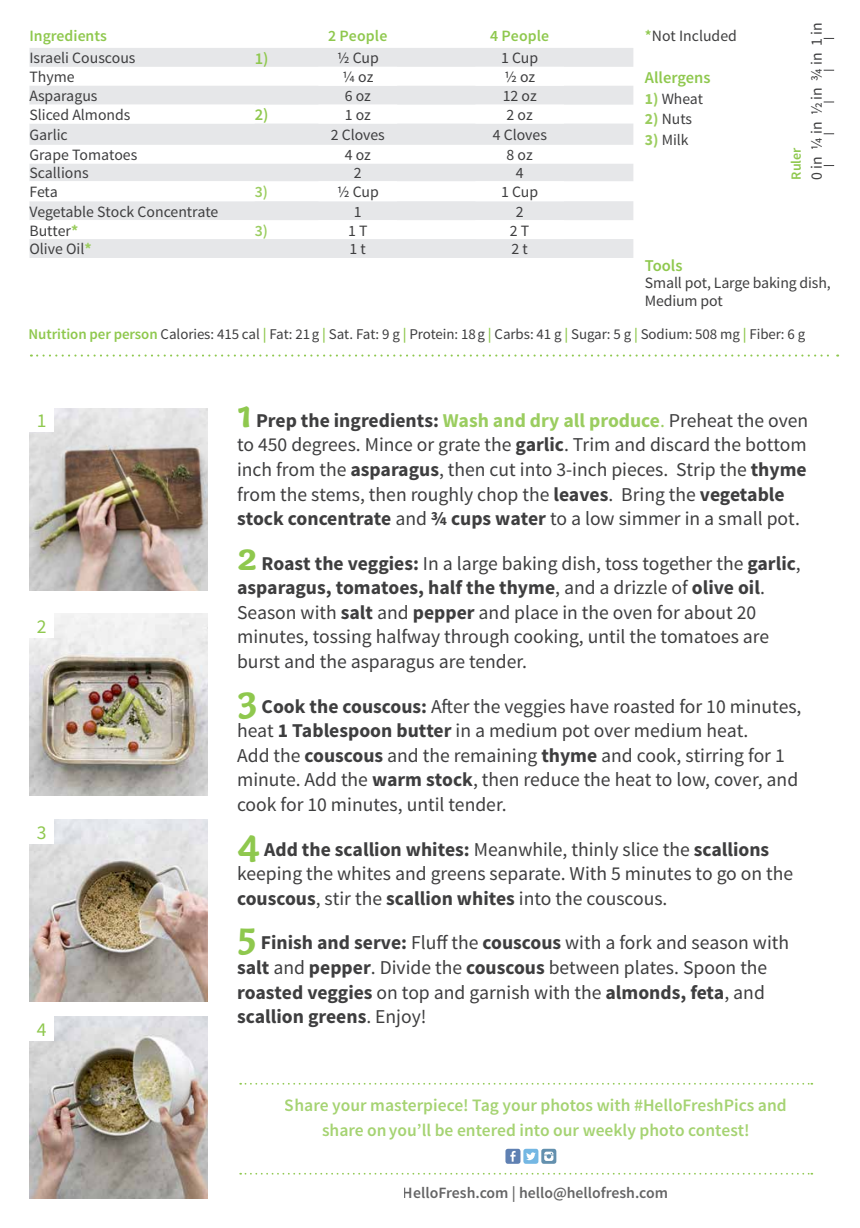
<style>
.page{position:relative;width:860px;height:1228px;background:#fff}
.page>*{position:absolute;margin:0;border:0;box-sizing:border-box;transform-origin:0 0}
.t1{font:19.6px/24.5px "Source Sans Pro";color:#3e3e3f}
.t2{font:19.6px "Source Sans Pro";color:#8fc84e}
.t3{font:600 17.5px/24.5px "Source Sans Pro";color:#8fc84f;text-align:center}
.t4{font:600 16.45px "Source Sans Pro";color:#8fc84e}
.t5{font:15.75px/17.5px "Source Sans Pro";color:#3e3e3f}
.t6{font:600 15.75px "Source Sans Pro";color:#3e3e3f}
.t7{font:600 15.75px "Source Sans Pro";color:#8fc84e}
.t8{font:600 15.75px "Source Sans Pro";color:#9bcd5f}
.t9{font:600 15.75px "Source Sans Pro";color:#9bcd60}
.t10{font:15.58px "Source Sans Pro";color:#3e3e3f}
.t11{font:14.88px "Source Sans Pro";letter-spacing:-.005em;color:#3e3e3f}
.t12{font:600 14px "Source Sans Pro";color:#8fc84e}
.s1{font-weight:700;color:#9bcd5f}
.s2{font-weight:600;color:#8fc84e}
.s3{font-family:"Capucine Basic";font-weight:700;font-size:41.12px;color:#8fc84e}
.s4{font-weight:700}
.s5{font-weight:700;color:#9bcd60}
.s6{color:#9bcd60}
</style>
<div class="page">
<img style="left:29px;top:1016px;width:179px;height:181px">
<img style="left:29px;top:819px;width:179px;height:182px">
<img style="left:29px;top:408px;width:179px;height:182px">
<img style="left:29px;top:613px;width:179px;height:182px">
<svg style="left:29px;top:48px;width:604px;height:210px;fill:#e6e7e9"></svg>
<svg style="left:29px;top:67px;width:535px;height:172px"></svg>
<div style="left:29px;top:407px;width:25px;height:24px;background:#fff"></div>
<div style="left:29px;top:613px;width:25px;height:25px;background:#fff"></div>
<div style="left:29px;top:819px;width:25px;height:25px;background:#fff"></div>
<div style="left:29px;top:1015px;width:25px;height:25px;background:#fff"></div>
<svg style="left:31px;top:354px;width:807px;height:2px"></svg>
<svg style="left:505px;top:1148px;width:15px;height:15px"></svg>
<svg style="left:510px;top:1150px;width:5px;height:11px"></svg>
<svg style="left:541px;top:1148px;width:15px;height:15px"></svg>
<svg style="left:544px;top:1151px;width:9px;height:9px"></svg>
<svg style="left:523px;top:1148px;width:15px;height:15px"></svg>
<svg style="left:526px;top:1152px;width:9px;height:7px"></svg>
<svg style="left:240px;top:1082px;width:572px;height:2px"></svg>
<svg style="left:240px;top:1172px;width:572px;height:2px"></svg>
<p class="t7" style="left:29px;top:26px;width:79px">Ingredients</p>
<p class="t7" style="left:328px;top:26px;width:61px">2 People</p>
<p class="t7" style="left:490px;top:26px;width:61px">4 People</p>
<p class="t5" style="left:29px;top:50px;width:108px">Israeli Couscous</p>
<p class="t4" style="left:255px;top:48px;width:15px">1)</p>
<p class="t5" style="left:336px;top:50px;width:44px">1/2 Cup</p>
<p class="t5" style="left:501px;top:50px;width:39px">1 Cup</p>
<p class="t5" style="left:29px;top:68px;width:47px">Thyme</p>
<p class="t5" style="left:342px;top:68px;width:33px">1/4 oz</p>
<p class="t5" style="left:504px;top:68px;width:33px">1/2 oz</p>
<p class="t5" style="left:29px;top:87px;width:69px">Asparagus</p>
<p class="t5" style="left:344px;top:87px;width:28px">6 oz</p>
<p class="t5" style="left:502px;top:87px;width:35px">12 oz</p>
<p class="t5" style="left:29px;top:106px;width:103px">Sliced Almonds</p>
<p class="t4" style="left:255px;top:104px;width:15px">2)</p>
<p class="t5" style="left:344px;top:106px;width:28px">1 oz</p>
<p class="t5" style="left:506px;top:106px;width:28px">2 oz</p>
<p class="t5" style="left:29px;top:126px;width:40px">Garlic</p>
<p class="t5" style="left:330px;top:126px;width:56px">2 Cloves</p>
<p class="t5" style="left:492px;top:126px;width:56px">4 Cloves</p>
<p class="t5" style="left:29px;top:146px;width:109px">Grape Tomatoes</p>
<p class="t5" style="left:344px;top:146px;width:28px">4 oz</p>
<p class="t5" style="left:506px;top:146px;width:28px">8 oz</p>
<p class="t5" style="left:29px;top:165px;width:61px">Scallions</p>
<p class="t5" style="left:354px;top:165px;width:9px">2</p>
<p class="t5" style="left:515px;top:165px;width:9px">4</p>
<p class="t5" style="left:29px;top:183px;width:30px">Feta</p>
<p class="t8" style="left:255px;top:182px;width:15px">3)</p>
<p class="t5" style="left:336px;top:183px;width:44px">1/2 Cup</p>
<p class="t5" style="left:501px;top:183px;width:39px">1 Cup</p>
<p class="t5" style="left:29px;top:203px;width:190px">Vegetable Stock Concentrate</p>
<p class="t5" style="left:354px;top:203px;width:9px">1</p>
<p class="t5" style="left:515px;top:203px;width:9px">2</p>
<p class="t5" style="left:29px;top:222px;width:50px">Butter<span class="s1">*</span></p>
<p class="t9" style="left:255px;top:220px;width:15px">3)</p>
<p class="t5" style="left:348px;top:222px;width:21px">1 T</p>
<p class="t5" style="left:510px;top:222px;width:21px">2 T</p>
<p class="t5" style="left:29px;top:241px;width:64px">Olive Oil<span class="s1">*</span></p>
<p class="t5" style="left:349px;top:241px;width:18px">1 t</p>
<p class="t5" style="left:511px;top:241px;width:18px">2 t</p>
<p class="t5" style="left:644px;top:27px;width:93px"><span class="s2">*</span>Not Included</p>
<p class="t4" style="left:644px;top:67px;width:67px">Allergens</p>
<p class="t10" style="left:644px;top:89px;width:60px"><span class="s1">1)</span> Wheat</p>
<p class="t10" style="left:644px;top:110px;width:49px"><span class="s1">2)</span> Nuts</p>
<p class="t10" style="left:644px;top:130px;width:45px"><span class="s1">3)</span> Milk</p>
<p class="t12" style="left:787px;top:180px;width:34px;rotate:-90deg">Ruler</p>
<p class="t5" style="left:807px;top:180px;width:159px;rotate:-90deg">0 in ¼ in ½ in ¾ in 1 in</p>
<p class="t4" style="left:644px;top:255px;width:39px">Tools</p>
<p class="t5" style="left:644px;top:274px;width:187px">Small pot, Large baking dish,<br>Medium pot</p>
<p class="t11" style="left:29px;top:324px;width:777px"><span class="s2">Nutrition per person</span> Calories: 415 cal <span class="s2">|</span> Fat: 21g <span class="s2">|</span> Sat. Fat: 9 g <span class="s2">|</span> Protein: 18g <span class="s2">|</span> Carbs: 41 g <span class="s2">|</span> Sugar: 5 g <span class="s2">|</span> Sodium: 508 mg <span class="s2">|</span> Fiber: 6 g</p>
<p class="t2" style="left:37px;top:408px;width:11px">1</p>
<p class="t2" style="left:37px;top:614px;width:11px">2</p>
<p class="t2" style="left:37px;top:820px;width:11px">3</p>
<p class="t2" style="left:37px;top:1016px;width:11px">4</p>
<p class="t1" style="left:237px;top:408px;width:572px"><span class="s3">1</span> <span class="s4">Prep the ingredients:</span> <span class="s5">Wash and dry all produce</span><span class="s6">.</span> Preheat the oven to 450 degrees. Mince or grate the <span class="s4">garlic</span>. Trim and discard the bottom inch from the <span class="s4">asparagus</span>, then cut into 3-inch pieces. Strip the <span class="s4">thyme </span>from the stems, then roughly chop the <span class="s4">leaves</span>. Bring the <span class="s4">vegetable stock concentrate</span> and <span class="s4">¾ cups water</span> to a low simmer in a small pot.</p>
<p class="t1" style="left:237px;top:551px;width:565px"><span class="s3">2</span> <span class="s4">Roast the veggies:</span> In a large baking dish, toss together the <span class="s4">garlic</span>, <span class="s4">asparagus, tomatoes, half the thyme</span>, and a drizzle of <span class="s4">olive oil</span>.<br>Season with <span class="s4">salt</span> and <span class="s4">pepper</span> and place in the oven for about 20 minutes, tossing halfway through cooking, until the tomatoes are burst and the asparagus are tender.</p>
<p class="t1" style="left:237px;top:694px;width:565px"><span class="s3">3</span> <span class="s4">Cook the couscous:</span> After the veggies have roasted for 10 minutes, heat <span class="s4">1 Tablespoon butter</span> in a medium pot over medium heat.<br>Add the <span class="s4">couscous</span> and the remaining <span class="s4">thyme</span> and cook, stirring for 1 minute. Add the <span class="s4">warm stock</span>, then reduce the heat to low, cover, and cook for 10 minutes, until tender.</p>
<p class="t1" style="left:237px;top:837px;width:557px"><span class="s3">4</span> <span class="s4">Add the scallion whites:</span> Meanwhile, thinly slice the <span class="s4">scallions </span>keeping the whites and greens separate. With 5 minutes to go on the <span class="s4">couscous</span>, stir the <span class="s4">scallion whites</span> into the couscous.</p>
<p class="t1" style="left:237px;top:930px;width:553px"><span class="s3">5</span> <span class="s4">Finish and serve:</span> Fluff the <span class="s4">couscous</span> with a fork and season with <span class="s4">salt</span> and <span class="s4">pepper</span>. Divide the <span class="s4">couscous</span> between plates. Spoon the <span class="s4">roasted veggies</span> on top and garnish with the <span class="s4">almonds, feta</span>, and <span class="s4">scallion greens</span>. Enjoy!</p>
<p class="t3" style="left:285px;top:1093px;width:503px">Share your masterpiece! Tag your photos with #HelloFreshPics and share onyou’ll be entered into our weekly photo contest!</p>
<p class="t6" style="left:403px;top:1182px;width:267px">HelloFresh.com | hello@hellofresh.com</p>
</div>
